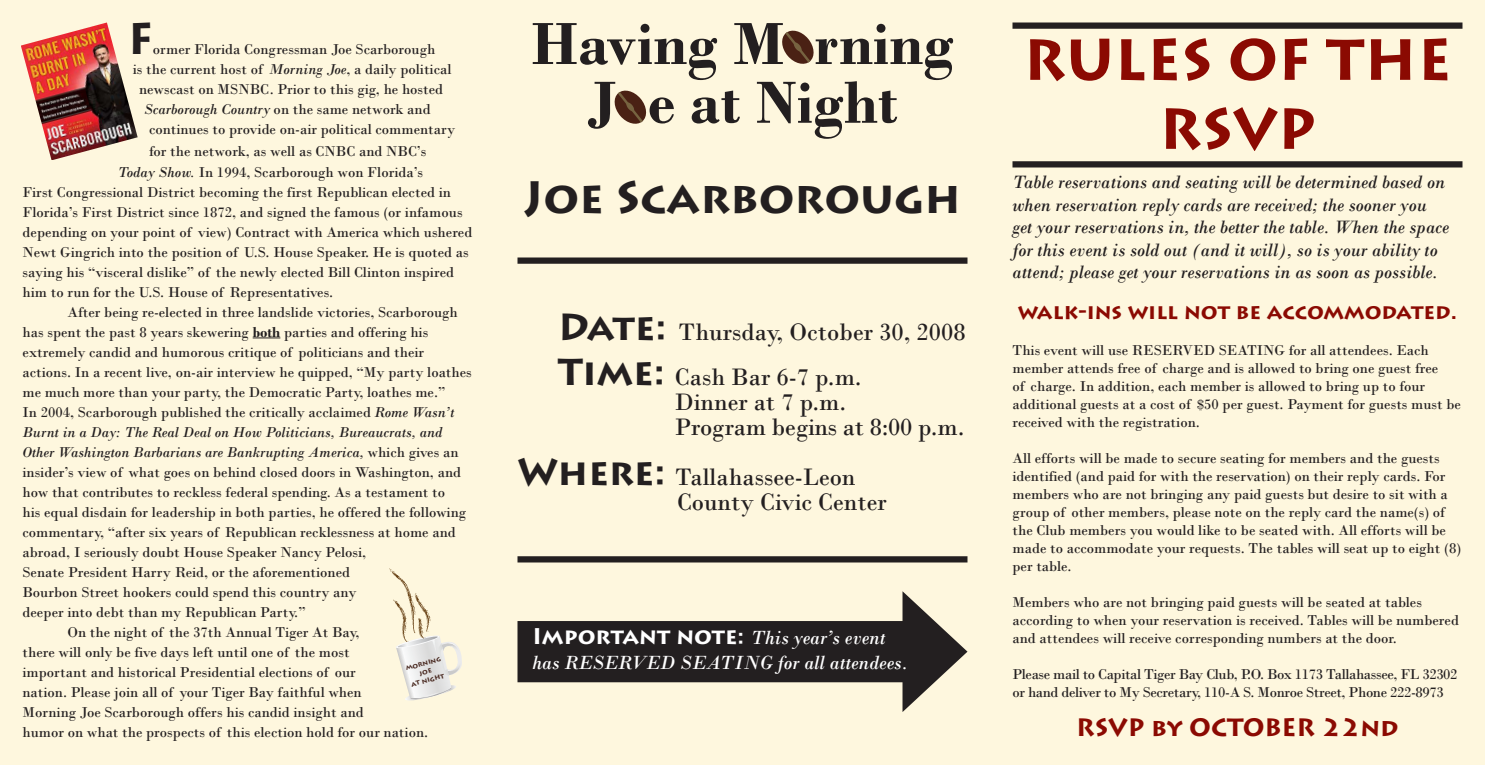
<style>
.page{position:relative;width:1485px;height:765px;background:#fef7de}
.page>*{position:absolute;margin:0;border:0;box-sizing:border-box;transform-origin:0 0}
.t1{font:700 62.5px/58.8px "Bodoni";color:#231f20;text-align:center}
.t2{font:700 57.5px "Lithos Pro";color:#8b0a02}
.t3{font:700 45px "Lithos Pro";color:#231f20}
.t4{font:700 43.75px "Lithos Pro";color:#231f20}
.t5{font:25px "Bodoni";color:#231f20}
.t6{font:700 25px "Lithos Pro";color:#8b0a02}
.t7{font:700 21.25px "Lithos Pro";color:#8b0a02}
.t8{font:italic 20px "Bodoni";color:#fff}
.t9{font:italic 18.75px/22.5px "Bodoni";color:#231f20}
.t10{font:15px/20px "Bodoni";color:#231f20}
.t11{font:15px/18px "Bodoni";letter-spacing:-.025em;color:#231f20}
.t12{font:700 7.12px/8.6px "Lithos Pro";color:#48281f;text-align:center}
.s1{font-style:italic}
.s2{font-weight:700}
.s3{font-family:"Lithos Pro";font-weight:700;font-size:37.5px}
.s4{font-family:"Lithos Pro";font-weight:700;font-style:normal;font-size:22.5px}
</style>
<div class="page">
<img style="left:21px;top:23px;width:117px;height:137px">
<svg style="left:253px;top:338px;width:27px;height:1px"></svg>
<div style="left:518px;top:258px;width:450px;height:6px;background:#231f20"></div>
<div style="left:518px;top:556px;width:450px;height:6px;background:#231f20"></div>
<div style="left:518px;top:621px;width:401px;height:61px;background:#231f20"></div>
<svg style="left:903px;top:591px;width:65px;height:121px"></svg>
<div style="left:1012px;top:22px;width:450px;height:7px;background:#231f20"></div>
<div style="left:1012px;top:161px;width:450px;height:7px;background:#231f20"></div>
<svg style="left:782px;top:30px;width:32px;height:34px"></svg>
<svg style="left:614px;top:90px;width:33px;height:34px"></svg>
<svg style="left:389px;top:568px;width:73px;height:132px"></svg>
<p class="t4" style="left:128px;top:13px;width:27px">F</p>
<p class="t10" style="left:153px;top:40px;width:284px">ormer Florida Congressman Joe Scarborough</p>
<p class="t10" style="left:133px;top:60px;width:320px">is the current host of <span class="s1">Morning Joe</span>, a daily political</p>
<p class="t10" style="left:139px;top:80px;width:306px">newscast on MSNBC. Prior to this gig, he hosted</p>
<p class="t10" style="left:144px;top:100px;width:288px"><span class="s1">Scarborough Country</span> on the same network and</p>
<p class="t10" style="left:149px;top:120px;width:308px">continues to provide on-air political commentary</p>
<p class="t10" style="left:149px;top:141px;width:279px">for the network, as well as CNBC and NBC’s</p>
<p class="t10" style="left:118px;top:162px;width:307px"><span class="s1">Today Show.</span> In 1994, Scarborough won Florida’s</p>
<p class="t10" style="left:22px;top:182px;width:430px">First Congressional District becoming the first Republican elected in</p>
<p class="t10" style="left:22px;top:202px;width:442px">Florida’s First District since 1872, and signed the famous (or infamous</p>
<p class="t10" style="left:22px;top:222px;width:451px">depending on your point of view) Contract with America which ushered</p>
<p class="t10" style="left:22px;top:242px;width:448px">Newt Gingrich into the position of U.S. House Speaker. He is quoted as</p>
<p class="t10" style="left:22px;top:262px;width:433px">saying his “visceral dislike” of the newly elected Bill Clinton inspired</p>
<p class="t10" style="left:22px;top:282px;width:312px">him to run for the U.S. House of Representatives.</p>
<p class="t10" style="left:22px;top:302px;width:451px;text-indent:45px">After being re-elected in three landslide victories, Scarborough has spent the past 8 years skewering <span class="s2">both</span> parties and offering his extremely candid and humorous critique of politicians and their actions. In a recent live, on-air interview he quipped, “My party loathes me much more than your party, the Democratic Party, loathes me.”<br>In 2004, Scarborough published the critically acclaimed <span class="s1">Rome Wasn’t Burnt in a Day: The Real Deal on How Politicians, Bureaucrats, and Other Washington Barbarians are Bankrupting America,</span> which gives an insider’s view of what goes on behind closed doors in Washington, and how that contributes to reckless federal spending. As a testament to<br>his equal disdain for leadership in both parties, he offered the following commentary, “after six years of Republican recklessness at home and abroad, I seriously doubt House Speaker Nancy Pelosi,<br>Senate President Harry Reid, or the aforementioned<br>Bourbon Street hookers could spend this country any<br>deeper into debt than my Republican Party.”</p>
<p class="t10" style="left:22px;top:622px;width:407px;text-indent:45px">On the night of the 37th Annual Tiger At Bay,<br>there will only be five days left until one of the most<br>important and historical Presidential elections of our<br>nation. Please join all of your Tiger Bay faithful when<br>Morning Joe Scarborough offers his candid insight and<br>humor on what the prospects of this election hold for our nation.</p>
<p class="t12" style="left:405px;top:664px;width:38px;rotate:-15deg">morning joe<br>at night</p>
<p class="t1" style="left:531px;top:14px;width:425px">Having M rning<br>J e at Night</p>
<p class="t3" style="left:524px;top:170px;width:439px">Joe Scarborough</p>
<p class="t5" style="left:558px;top:317px;width:409px"><span class="s3">Date:</span> Thursday, October 30, 2008</p>
<p class="t5" style="left:558px;top:362px;width:305px"><span class="s3">Time:</span> Cash Bar 6-7 p.m.</p>
<p class="t5" style="left:675px;top:387px;width:173px">Dinner at 7 p.m.</p>
<p class="t5" style="left:675px;top:412px;width:291px">Program begins at 8:00 p.m.</p>
<p class="t5" style="left:518px;top:462px;width:340px"><span class="s3">Where:</span> Tallahassee-Leon</p>
<p class="t5" style="left:677px;top:487px;width:211px">County Civic Center</p>
<p class="t8" style="left:532px;top:626px;width:355px"><span class="s4">Important note:</span> This year’s event</p>
<p class="t8" style="left:532px;top:651px;width:377px">has RESERVED SEATING for all attendees.</p>
<p class="t2" style="left:1023px;top:25px;width:430px">RULES OF THE</p>
<p class="t2" style="left:1159px;top:94px;width:159px">RSVP</p>
<p class="t9" style="left:1012px;top:171px;width:438px">Table reservations and seating will be determined based on when reservation reply cards are received; the sooner you get your reservations in, the better the table. When the space for this event is sold out (and it will), so is your ability to attend; please get your reservations in as soon as possible.</p>
<p class="t7" style="left:1018px;top:299px;width:441px">walk-ins will not be accommodated.</p>
<p class="t10" style="left:1012px;top:341px;width:450px;line-height:18px">This event will use RESERVED SEATING for all attendees. Each member attends free of charge and is allowed to bring one guest free<br>of charge. In addition, each member is allowed to bring up to four additional guests at a cost of $50 per guest. Payment for guests must be received with the registration.</p>
<p class="t10" style="left:1012px;top:449px;width:450px;line-height:18px">All efforts will be made to secure seating for members and the guests identified (and paid for with the reservation) on their reply cards. For members who are not bringing any paid guests but desire to sit with a group of other members, please note on the reply card the name(s) of the Club members you would like to be seated with. All efforts will be made to accommodate your requests. The tables will seat up to eight (8) per table.</p>
<p class="t10" style="left:1012px;top:593px;width:448px;line-height:18px">Members who are not bringing paid guests will be seated at tables according to when your reservation is received. Tables will be numbered and attendees will receive corresponding numbers at the door.</p>
<p class="t11" style="left:1012px;top:665px;width:447px">Please mail to Capital Tiger Bay Club, P.O. Box 1173 Tallahassee, FL 32302 or hand deliver to My Secretary, 110-A S. Monroe Street, Phone 222-8973</p>
<p class="t6" style="left:1076px;top:712px;width:324px">RSVP by OCTOBER 22nd</p>
</div>
